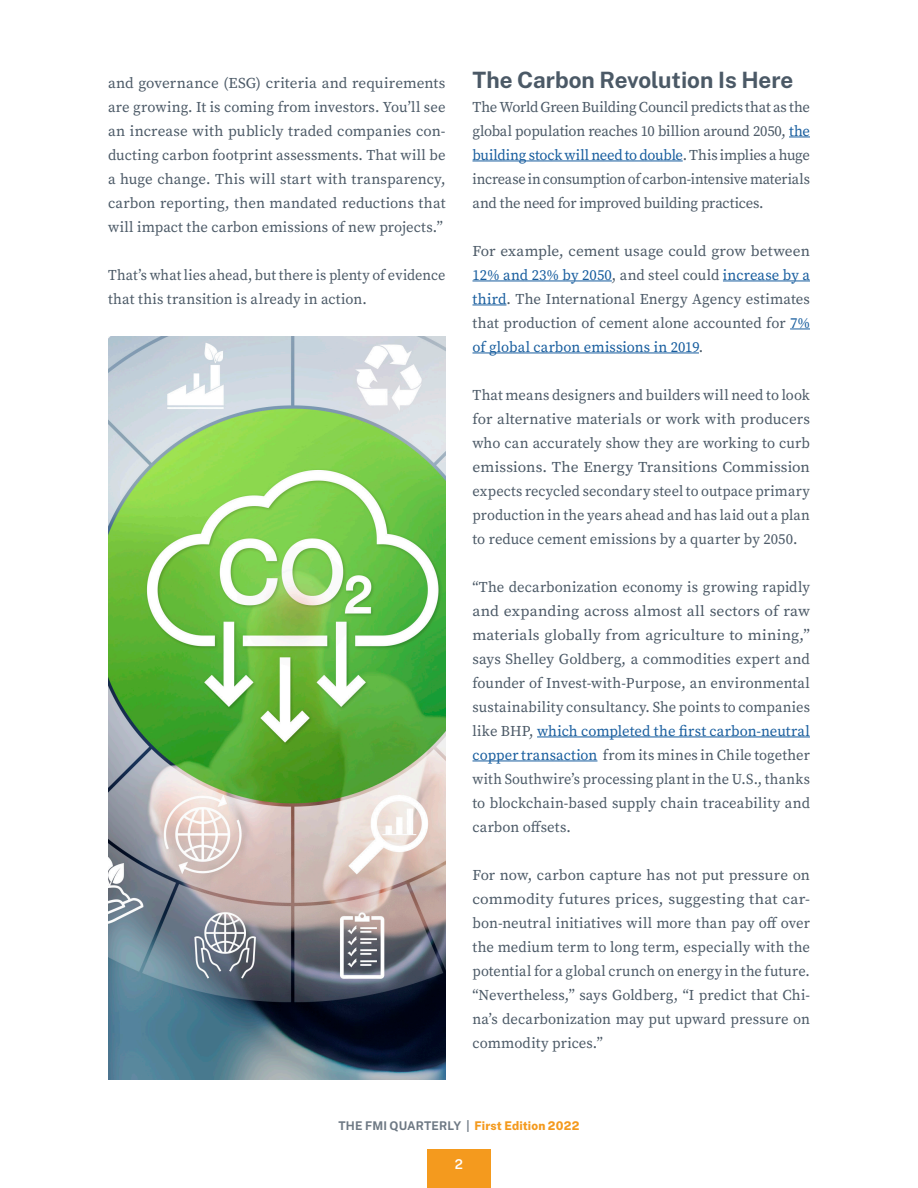
<style>
.page{position:relative;width:918px;height:1188px;background:#fff}
.page>*{position:absolute;margin:0;border:0;box-sizing:border-box;transform-origin:0 0}
.Heading{font:700 22.5px "Public Sans";color:#4b5966}
.t1{font:15px/24px "Source Serif Pro";letter-spacing:.005em;color:#4b5966;text-align:justify}
.t2{font:15px/24px "Source Serif Pro";letter-spacing:.005em;color:#4b5966;scale:.95 1}
.t3{font:600 13.5px "Public Sans";color:#fff}
.t4{font:700 12px "Public Sans";letter-spacing:.015em;color:#6e7984}
.s1{color:#175d9e}
.s2{font-weight:800;color:#f49a1e}
</style>
<div class="page">
<div style="left:427px;top:1149px;width:64px;height:39px;background:#f49a1e"></div>
<svg style="left:789px;top:137px;width:21px;height:1px"></svg>
<hr style="left:472px;top:161px;width:211px;height:1px;background:#175d9e">
<hr style="left:472px;top:281px;width:140px;height:1px;background:#175d9e">
<hr style="left:723px;top:281px;width:87px;height:1px;background:#175d9e">
<hr style="left:472px;top:305px;width:34px;height:1px;background:#175d9e">
<svg style="left:790px;top:329px;width:20px;height:1px"></svg>
<hr style="left:472px;top:353px;width:227px;height:1px;background:#175d9e">
<hr style="left:537px;top:737px;width:273px;height:1px;background:#175d9e">
<hr style="left:472px;top:761px;width:125px;height:1px;background:#175d9e">
<img style="left:108px;top:337px;width:338px;height:743px">
<p class="t1" style="left:108px;top:71px;width:339px">and governance (ESG) criteria and requirements are growing. It is coming from investors. You’ll see an increase with publicly traded companies con&shy;ducting carbon footprint assessments. That will be a huge change. This will start with transparency, carbon reporting, then mandated reductions that will impact the carbon emissions of new projects.”</p>
<p class="t2" style="left:108px;top:263px;width:357px">That’s what lies ahead, but there is plenty of evidence that this transition is already in action.</p>
<p class="Heading" style="left:472px;top:64px;width:322px">The Carbon Revolution Is Here</p>
<p class="t1" style="left:472px;top:95px;width:339px">The World Green Building Council predicts that as the global population reaches 10 billion around 2050, <span class="s1">the building stock will need to double</span>. This implies a huge increase in consumption of carbon-intensive materials and the need for improved building practices.</p>
<p class="t1" style="left:472px;top:239px;width:339px">For example, cement usage could grow between <span class="s1">12% and 23% by 2050</span>, and steel could <span class="s1">increase by a third</span>. The International Energy Agency estimates that production of cement alone accounted for <span class="s1">7% of global carbon emissions in 2019</span>.</p>
<p class="t1" style="left:472px;top:383px;width:339px">That means designers and builders will need to look for alternative materials or work with producers who can accurately show they are working to curb emissions. The Energy Transitions Commission expects recycled secondary steel to outpace primary production in the years ahead and has laid out a plan to reduce cement emissions by a quarter by 2050.</p>
<p class="t1" style="left:472px;top:575px;width:339px">“The decarbonization economy is growing rapidly and expanding across almost all sectors of raw materials globally from agriculture to mining,” says Shelley Goldberg, a commodities expert and founder of Invest-with-Purpose, an environmental sustainability consultancy. She points to companies like BHP, <span class="s1">which completed the first carbon-neutral copper transaction</span> from its mines in Chile together with Southwire’s processing plant in the U.S., thanks to blockchain-based supply chain traceability and carbon offsets.</p>
<p class="t1" style="left:472px;top:863px;width:339px">For now, carbon capture has not put pressure on commodity futures prices, suggesting that car&shy;bon-neutral initiatives will more than pay off over the medium term to long term, especially with the potential for a global crunch on energy in the future. “Nevertheless,” says Goldberg, “I predict that Chi&shy;na’s decarbonization may put upward pressure on commodity prices.”</p>
<p class="t4" style="left:338px;top:1117px;width:243px">THE FMI QUARTERLY | <span class="s2">First Edition 2022</span></p>
<p class="t3" style="left:455px;top:1155px;width:10px">2</p>
</div>
